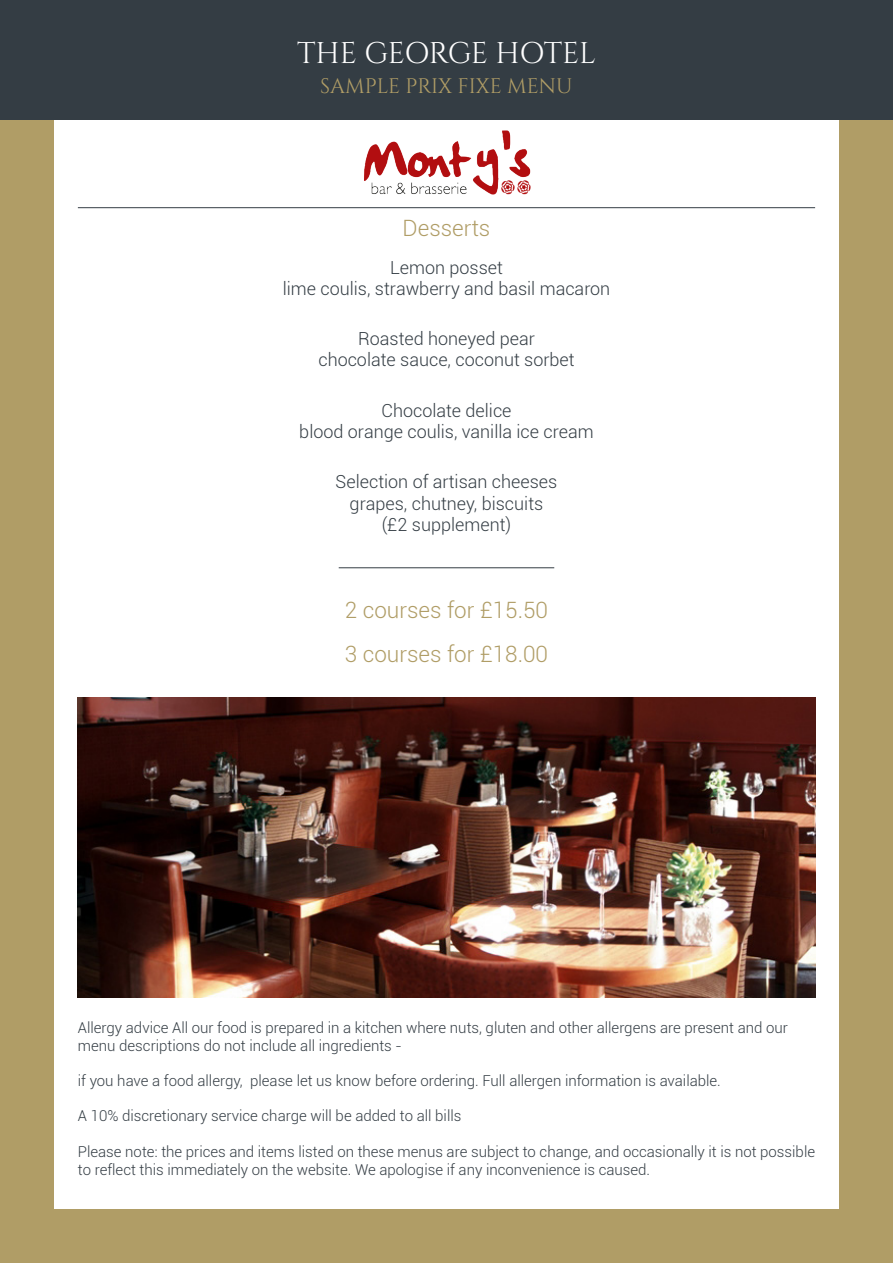
<style>
.page{position:relative;width:893px;height:1263px;background:#b09d66}
.page>*{position:absolute;margin:0;border:0;box-sizing:border-box;transform-origin:0 0}
.t1{font:29.85px "Cinzel";letter-spacing:-.02em;color:#fff}
.t2{font:300 22.5px "Roboto";color:#b09d66}
.t3{font:21px "Cinzel";color:#b09d66}
.t4{font:300 18px/21px "Roboto";color:#343d44;text-align:center}
.t5{font:300 15px/18px "Roboto";color:#343d44}
</style>
<div class="page">
<div style="left:54px;top:54px;width:785px;height:1155px;background:#fff"></div>
<img style="left:364px;top:130px;width:167px;height:65px">
<div style="left:0;top:0;width:893px;height:120px;background:#343d44"></div>
<hr style="left:78px;top:207px;width:737px;height:1px;background:#343d44">
<hr style="left:339px;top:567px;width:215px;height:1px;background:#343d44">
<img style="left:78px;top:697px;width:737px;height:300px">
<h1 class="t1" style="left:297px;top:35px;width:300px">THE GEORGE HOTEL</h1>
<h3 class="t3" style="left:320px;top:74px;width:254px">SAMPLE PRIX FIXE MENU</h3>
<p class="t2" style="left:403px;top:212px;width:89px">Desserts</p>
<p class="t4" style="left:283px;top:256px;width:329px">Lemon posset<br>lime coulis, strawberry and basil macaron</p>
<p class="t4" style="left:318px;top:328px;width:258px">Roasted honeyed pear chocolate sauce, coconut sorbet</p>
<p class="t4" style="left:299px;top:399px;width:296px">Chocolate delice<br>blood orange coulis, vanilla ice cream</p>
<p class="t4" style="left:336px;top:471px;width:223px">Selection of artisan cheeses grapes, chutney, biscuits (£2 supplement)</p>
<p class="t2" style="left:345px;top:594px;width:205px">2 courses for £15.50</p>
<p class="t2" style="left:345px;top:638px;width:205px">3 courses for £18.00</p>
<p class="t5" style="left:78px;top:1019px;width:711px">Allergy advice All our food is prepared in a kitchen where nuts, gluten and other allergens are present and our menu descriptions do not include all ingredients -</p>
<p class="t5" style="left:78px;top:1072px;width:644px">if you have a food allergy, please let us know before ordering. Full allergen information is available.</p>
<p class="t5" style="left:78px;top:1107px;width:385px">A 10% discretionary service charge will be added to all bills</p>
<p class="t5" style="left:78px;top:1142px;width:739px">Please note: the prices and items listed on these menus are subject to change, and occasionally it is not possible to reflect this immediately on the website. We apologise if any inconvenience is caused.</p>
</div>
